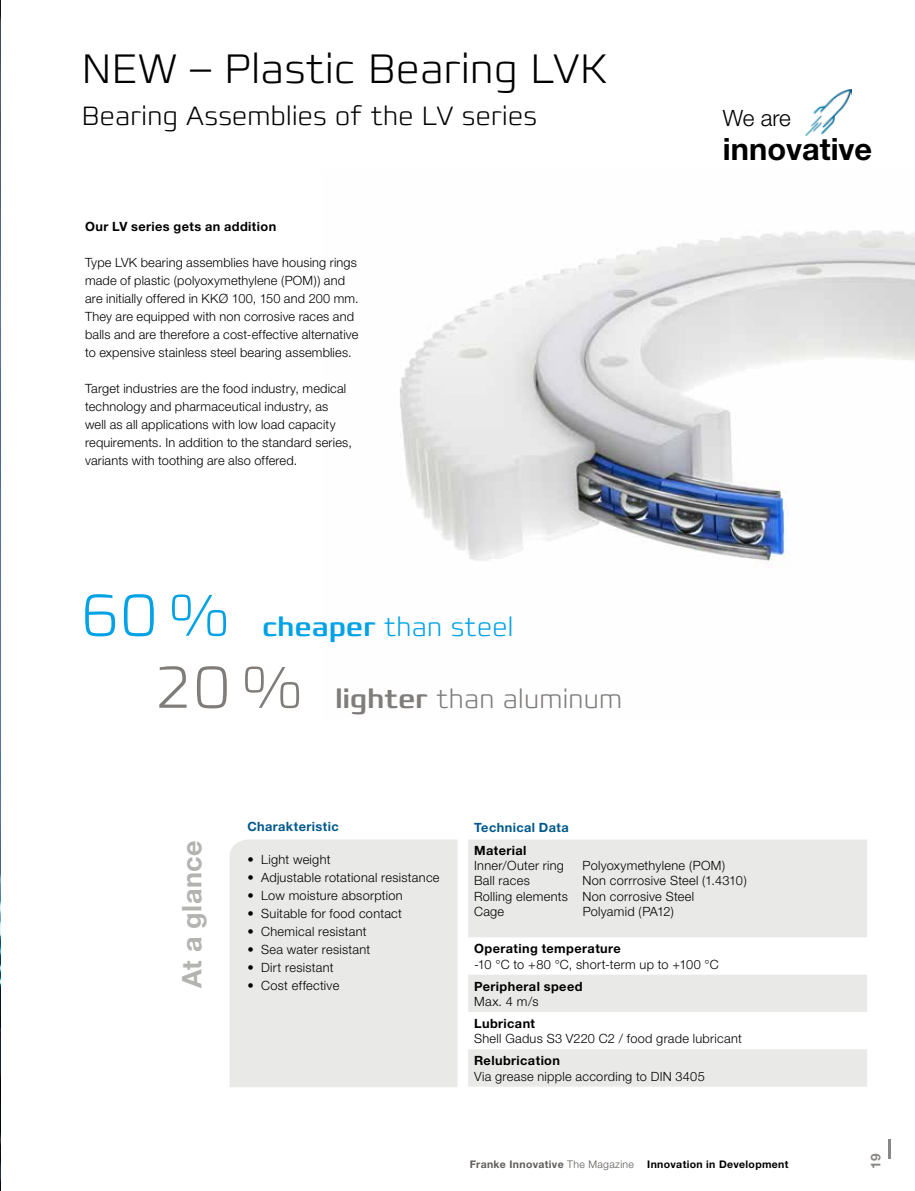
<style>
.page{position:relative;width:915px;height:1191px;background:#fff}
.page>*{position:absolute;margin:0;border:0;box-sizing:border-box;transform-origin:0 0}
.t1{font:200 60px "Francker Std";color:#00a2e6}
.t2{font:200 60px "Francker Std";color:#7f7c7a}
.t3{font:200 42px "Francker Std";letter-spacing:.01em;color:#000}
.t4{font:700 30.75px "Helvetica Neue";color:#000}
.t5{font:200 27px "Francker Std";letter-spacing:.01em;color:#000}
.t6{font:200 27px "Francker Std";letter-spacing:.01em;color:#7f7c7a}
.t7{font:200 27px "Francker Std";letter-spacing:.01em;color:#00a2e6}
.t8{font:700 27px "Helvetica Neue";letter-spacing:.015em;color:#b3b3b1}
.t9{font:300 22.5px "Helvetica Neue";color:#000}
.t10{font:700 13.5px "Helvetica Neue";color:#898785}
.t11{font:300 12.75px/18px "Helvetica Neue";letter-spacing:.015em;color:#000}
.t12{font:700 12.75px "Helvetica Neue";letter-spacing:.03em;color:#000}
.t13{font:700 12.75px "Helvetica Neue CE";letter-spacing:.03em;color:#00588b}
.t14{font:700 10.5px "Helvetica Neue";letter-spacing:.03em;color:#605d5a}
.t15{font:700 10.5px "Helvetica Neue";letter-spacing:.03em;color:#000}
.s1{font-weight:500}
.s2{font-weight:300}
</style>
<div class="page">
<img style="left:0;top:334px;width:1px;height:857px">
<svg style="left:0;top:0;width:1px;height:334px"></svg>
<img style="left:400px;top:230px;width:514px;height:338px">
<div style="left:229px;top:839px;width:228px;height:248px;background:#e9e9e8"></div>
<svg style="left:468px;top:839px;width:398px;height:247px;fill:#e9e9e8"></svg>
<hr style="left:888px;top:1139px;width:2px;height:20px;background:#898785">
<img style="left:805px;top:89px;width:46px;height:46px">
<h2 class="t3" style="left:82px;top:43px;width:526px">NEW – Plastic Bearing LVK</h2>
<h3 class="t5" style="left:82px;top:99px;width:456px">Bearing Assemblies of the LV series</h3>
<p class="t12" style="left:85px;top:219px;width:193px">Our LV series gets an addition</p>
<p class="t11" style="left:85px;top:253px;width:275px">Type LVK bearing assemblies have housing rings made of plastic (polyoxymethylene (POM)) and are initially offered in KKØ 100, 150 and 200 mm.<br>They are equipped with non corrosive races and balls and are therefore a cost-effective alternative to expensive stainless steel bearing assemblies.</p>
<p class="t11" style="left:85px;top:379px;width:268px">Target industries are the food industry, medical technology and pharmaceutical industry, as well as all applications with low load capacity requirements. In addition to the standard series, variants with toothing are also offered.</p>
<h1 class="t1" style="left:81px;top:579px;width:149px">60 %</h1>
<h3 class="t7" style="left:262px;top:610px;width:252px"><span class="s1">cheaper</span> than steel</h3>
<h1 class="t2" style="left:154px;top:651px;width:149px">20 %</h1>
<h3 class="t6" style="left:335px;top:682px;width:288px"><span class="s1">lighter</span> than aluminum</h3>
<h3 class="t9" style="left:722px;top:104px;width:69px">We are</h3>
<h3 class="t4" style="left:722px;top:130px;width:151px">innovative</h3>
<h3 class="t8" style="left:175px;top:988px;width:149px;rotate:-90deg">At a glance</h3>
<p class="t13" style="left:247px;top:819px;width:93px">Charakteristic</p>
<p class="t11" style="left:247px;top:850px;width:85px">• Light weight</p>
<p class="t11" style="left:247px;top:868px;width:194px">• Adjustable rotational resistance</p>
<p class="t11" style="left:247px;top:886px;width:157px">• Low moisture absorption</p>
<p class="t11" style="left:247px;top:904px;width:156px">• Suitable for food contact</p>
<p class="t11" style="left:247px;top:922px;width:121px">• Chemical resistant</p>
<p class="t11" style="left:247px;top:940px;width:124px">• Sea water resistant</p>
<p class="t11" style="left:247px;top:958px;width:88px">• Dirt resistant</p>
<p class="t11" style="left:247px;top:976px;width:93px">• Cost effective</p>
<p class="t13" style="left:474px;top:819px;width:96px">Technical Data</p>
<p class="t12" style="left:474px;top:842px;width:54px">Material</p>
<p class="t11" style="left:474px;top:856px;width:91px">Inner/Outer ring</p>
<p class="t11" style="left:582px;top:856px;width:144px">Polyoxymethylene (POM)</p>
<p class="t11" style="left:474px;top:871px;width:57px">Ball races</p>
<p class="t11" style="left:474px;top:873px;width:274px;line-height:15.3px;text-indent:108px">Non corrrosive Steel (1.4310)<br>Rolling elements Non corrosive Steel<br>Cage</p>
<p class="t11" style="left:582px;top:902px;width:93px">Polyamid (PA12)</p>
<p class="t12" style="left:474px;top:941px;width:148px">Operating temperature</p>
<p class="t11" style="left:474px;top:954px;width:246px">-10 °C to +80 °C, short-term up to +100 °C</p>
<p class="t12" style="left:474px;top:978px;width:110px">Peripheral speed</p>
<p class="t11" style="left:474px;top:992px;width:66px">Max. 4 m/s</p>
<p class="t12" style="left:474px;top:1015px;width:62px">Lubricant</p>
<p class="t11" style="left:474px;top:1029px;width:269px">Shell Gadus S3 V220 C2 / food grade lubricant</p>
<p class="t12" style="left:474px;top:1053px;width:87px">Relubrication</p>
<p class="t11" style="left:474px;top:1066px;width:232px">Via grease nipple according to DIN 3405</p>
<p class="t14" style="left:469px;top:1157px;width:166px">Franke Innovative <span class="s2">The Magazine</span></p>
<p class="t15" style="left:647px;top:1157px;width:143px">Innovation in Development</p>
<p class="t10" style="left:867px;top:1168px;width:16px;rotate:-90deg">19</p>
</div>
